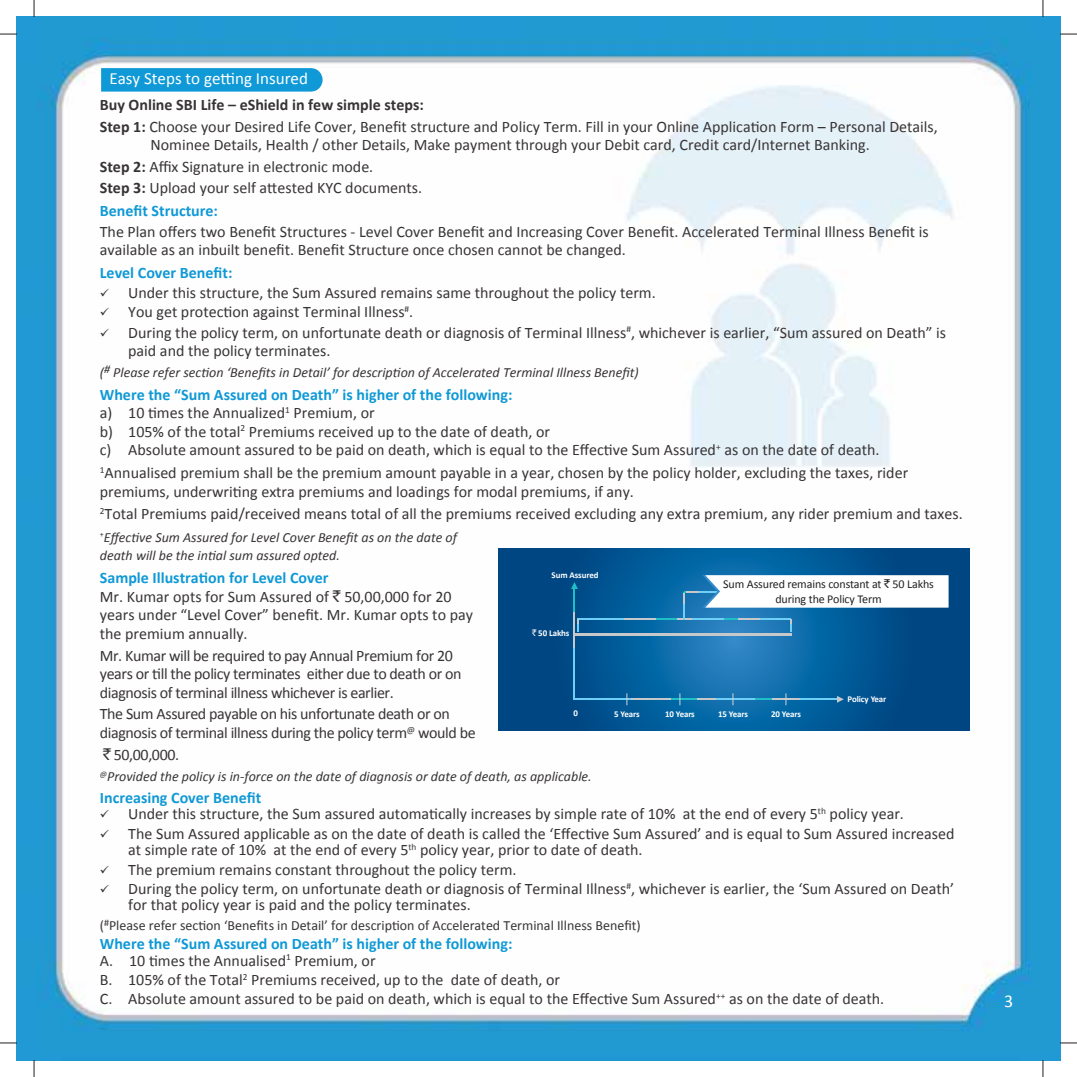
<style>
.page{position:relative;width:1077px;height:1077px;background:#fff}
.page>*{position:absolute;margin:0;border:0;box-sizing:border-box;transform-origin:0 0}
.t1{font:18px "Calibri";color:#fff}
.t2{font:17px "Calibri";color:#fff}
.t3{font:16px/18.6px "Calibri";color:#383436}
.t4{font:16px/18.6px "Calibri";letter-spacing:-.025em;color:#383436}
.t5{font:700 16px/16.4px "Calibri";color:#0f99d6}
.t6{font:italic 14px/18.6px "Calibri";color:#383436}
.t7{font:14px "Calibri";color:#383436}
.t8{font:12px/14.4px "Calibri";letter-spacing:-.01em;color:#231f20;text-align:center}
.t9{font:700 8.8px "Calibri";letter-spacing:-.01em;color:#fff}
.s1{font-weight:700}
.s2{font-weight:700;color:#0f99d6}
.s3{font-family:"Rupee Foradian"}
.s4{font-weight:400;color:#383436}
.s5{font-family:"Rupee Foradian";font-weight:400}
</style>
<div class="page">
<img style="left:16px;top:16px;width:1044px;height:1044px">
<svg style="left:101px;top:68px;width:221px;height:24px;background:#169cd7"></svg>
<svg style="left:498px;top:548px;width:471px;height:182px;background:#055794"></svg>
<hr style="left:573px;top:587px;width:2px;height:24px;background:#20bec6">
<hr style="left:573px;top:647px;width:2px;height:52px;background:#6ed0f6">
<hr style="left:573px;top:611px;width:2px;height:36px;background:#c7c8ca">
<hr style="left:799px;top:698px;width:39px;height:1px;background:#6ed0f6">
<hr style="left:715px;top:698px;width:39px;height:1px;background:#6ed0f6">
<hr style="left:573px;top:698px;width:57px;height:1px;background:#6ed0f6">
<hr style="left:630px;top:698px;width:40px;height:1px;background:#c7c8ca">
<svg style="left:571px;top:582px;width:6px;height:6px"></svg>
<svg style="left:836px;top:695px;width:7px;height:7px"></svg>
<hr style="left:577px;top:618px;width:46px;height:1px;background:#6ed0f6">
<hr style="left:623px;top:618px;width:32px;height:1px;background:#c7c8ca">
<hr style="left:573px;top:632px;width:218px;height:3px;background:#c7c8ca">
<svg style="left:577px;top:619px;width:1px;height:12px"></svg>
<svg style="left:754px;top:693px;width:45px;height:12px"></svg>
<svg style="left:732px;top:693px;width:1px;height:12px"></svg>
<svg style="left:670px;top:693px;width:45px;height:12px"></svg>
<svg style="left:626px;top:693px;width:1px;height:12px"></svg>
<svg style="left:655px;top:575px;width:293px;height:56px"></svg>
<svg style="left:1059px;top:34px;width:17px;height:1px"></svg>
<svg style="left:1042px;top:0;width:1px;height:17px"></svg>
<svg style="left:0;top:34px;width:17px;height:1px"></svg>
<svg style="left:1059px;top:1042px;width:17px;height:1px"></svg>
<svg style="left:0;top:1042px;width:17px;height:1px"></svg>
<svg style="left:34px;top:0;width:1px;height:17px"></svg>
<svg style="left:1042px;top:1059px;width:1px;height:17px"></svg>
<svg style="left:34px;top:1059px;width:1px;height:17px"></svg>
<p class="t2" style="left:109px;top:68px;width:200px">Easy Steps to getting Insured</p>
<p class="t3" style="left:100px;top:93px;width:839px;line-height:21.6px"><span class="s1">Buy Online SBI Life – eShield in few simple steps:<br>Step 1:</span> Choose your Desired Life Cover, Benefit structure and Policy Term. Fill in your Online Application Form – Personal Details,</p>
<p class="t3" style="left:100px;top:133px;width:771px;line-height:22px;text-indent:51px">Nominee Details, Health / other Details, Make payment through your Debit card, Credit card/Internet Banking.<br><span class="s1">Step 2:</span> Affix Signature in electronic mode.<br><span class="s1">Step 3:</span> Upload your self attested KYC documents.<br><span class="s2">Benefit Structure:</span></p>
<p class="t3" style="left:100px;top:221px;width:830px">The Plan offers two Benefit Structures - Level Cover Benefit and Increasing Cover Benefit. Accelerated Terminal Illness Benefit is available as an inbuilt benefit. Benefit Structure once chosen cannot be changed.</p>
<p class="t5" style="left:100px;top:264px;width:134px">Level Cover Benefit:</p>
<p class="t3" style="left:100px;top:283px;width:557px">✓ Under this structure, the Sum Assured remains same throughout the policy term.</p>
<p class="t3" style="left:100px;top:301px;width:315px">✓ You get protection against Terminal Illness<sup>#</sup>.</p>
<p class="t3" style="left:128px;top:322px;width:819px;text-indent:-28px">✓ During the policy term, on unfortunate death or diagnosis of Terminal Illness<sup>#</sup>, whichever is earlier, “Sum assured on Death” is paid and the policy terminates.</p>
<p class="t6" style="left:100px;top:362px;width:540px">(<sup>#</sup> Please refer section ‘Benefits in Detail’ for description of Accelerated Terminal Illness Benefit)</p>
<p class="t3" style="left:100px;top:384px;width:781px"><span class="s2">Where the “Sum Assured on Death” is higher of the following:<br></span>a) 10 times the Annualized<sup>1</sup> Premium, or<br>b) 105% of the total<sup>2</sup> Premiums received up to the date of death, or<br>c) Absolute amount assured to be paid on death, which is equal to the Effective Sum Assured<sup>+</sup> as on the date of death.</p>
<p class="t3" style="left:100px;top:462px;width:809px"><sup>1</sup>Annualised premium shall be the premium amount payable in a year, chosen by the policy holder, excluding the taxes, rider premiums, underwriting extra premiums and loadings for modal premiums, if any.</p>
<p class="t3" style="left:100px;top:503px;width:864px"><sup>2</sup>Total Premiums paid/received means total of all the premiums received excluding any extra premium, any rider premium and taxes.</p>
<p class="t6" style="left:100px;top:527px;width:358px"><sup>+</sup>Effective Sum Assured for Level Cover Benefit as on the date of death will be the intial sum assured opted.</p>
<p class="t3" style="left:100px;top:567px;width:374px"><span class="s2">Sample Illustration for Level Cover<br></span>Mr. Kumar opts for Sum Assured of <span class="s3">`</span> 50,00,000 for 20 years under “Level Cover” benefit. Mr. Kumar opts to pay the premium annually.</p>
<p class="t4" style="left:100px;top:645px;width:363px">Mr. Kumar will be required to pay Annual Premium for 20 years or till the policy terminates either due to death or on diagnosis of terminal illness whichever is earlier.</p>
<p class="t4" style="left:100px;top:703px;width:377px">The Sum Assured payable on his unfortunate death or on diagnosis of terminal illness during the policy term<sup>@</sup> would be</p>
<p class="t3" style="left:103px;top:744px;width:78px"><span class="s3">`</span> 50,00,000.</p>
<p class="t6" style="left:100px;top:766px;width:493px"><sup>@</sup>Provided the policy is in-force on the date of diagnosis or date of death, as applicable.</p>
<p class="t5" style="left:100px;top:789px;width:163px">Increasing Cover Benefit</p>
<p class="t3" style="left:100px;top:803px;width:805px">✓ Under this structure, the Sum assured automatically increases by simple rate of 10% at the end of every 5<sup>th</sup> policy year.</p>
<p class="t3" style="left:128px;top:824px;width:827px;line-height:16.4px;text-indent:-28px">✓ The Sum Assured applicable as on the date of death is called the ‘Effective Sum Assured’ and is equal to Sum Assured increased at simple rate of 10% at the end of every 5<sup>th</sup> policy year, prior to date of death.</p>
<p class="t3" style="left:100px;top:858px;width:418px">✓ The premium remains constant throughout the policy term.</p>
<p class="t3" style="left:128px;top:879px;width:827px;line-height:16.4px;text-indent:-28px">✓ During the policy term, on unfortunate death or diagnosis of Terminal Illness<sup>#</sup>, whichever is earlier, the ‘Sum Assured on Death’ for that policy year is paid and the policy terminates.</p>
<p class="t7" style="left:100px;top:916px;width:542px">(<sup>#</sup>Please refer section ‘Benefits in Detail’ for description of Accelerated Terminal Illness Benefit)</p>
<p class="t5" style="left:100px;top:935px;width:414px">Where the “Sum Assured on Death” is higher of the following:<br><span class="s4">A. 10 times the Annualised</span><sup>1</sup> <span class="s4">Premium, or</span></p>
<p class="t3" style="left:100px;top:968px;width:785px;line-height:19.4px">B. 105% of the Total<sup>2</sup> Premiums received, up to the date of death, or<br>C. Absolute amount assured to be paid on death, which is equal to the Effective Sum Assured<sup>++</sup> as on the date of death.</p>
<p class="t9" style="left:551px;top:569px;width:48px">Sum Assured</p>
<p class="t8" style="left:723px;top:576px;width:212px">Sum Assured remains constant at <span class="s3">`</span> 50 Lakhs during the Policy Term</p>
<p class="t9" style="left:532px;top:627px;width:39px"><span class="s5">`</span> 50 Lakhs</p>
<p class="t9" style="left:847px;top:693px;width:40px">Policy Year</p>
<p class="t9" style="left:573px;top:706px;width:6px">0</p>
<p class="t9" style="left:614px;top:708px;width:27px">5 Years</p>
<p class="t9" style="left:664px;top:708px;width:31px">10 Years</p>
<p class="t9" style="left:717px;top:708px;width:31px">15 Years</p>
<p class="t9" style="left:770px;top:708px;width:31px">20 Years</p>
<p class="t1" style="left:1003px;top:989px;width:11px">3</p>
</div>
